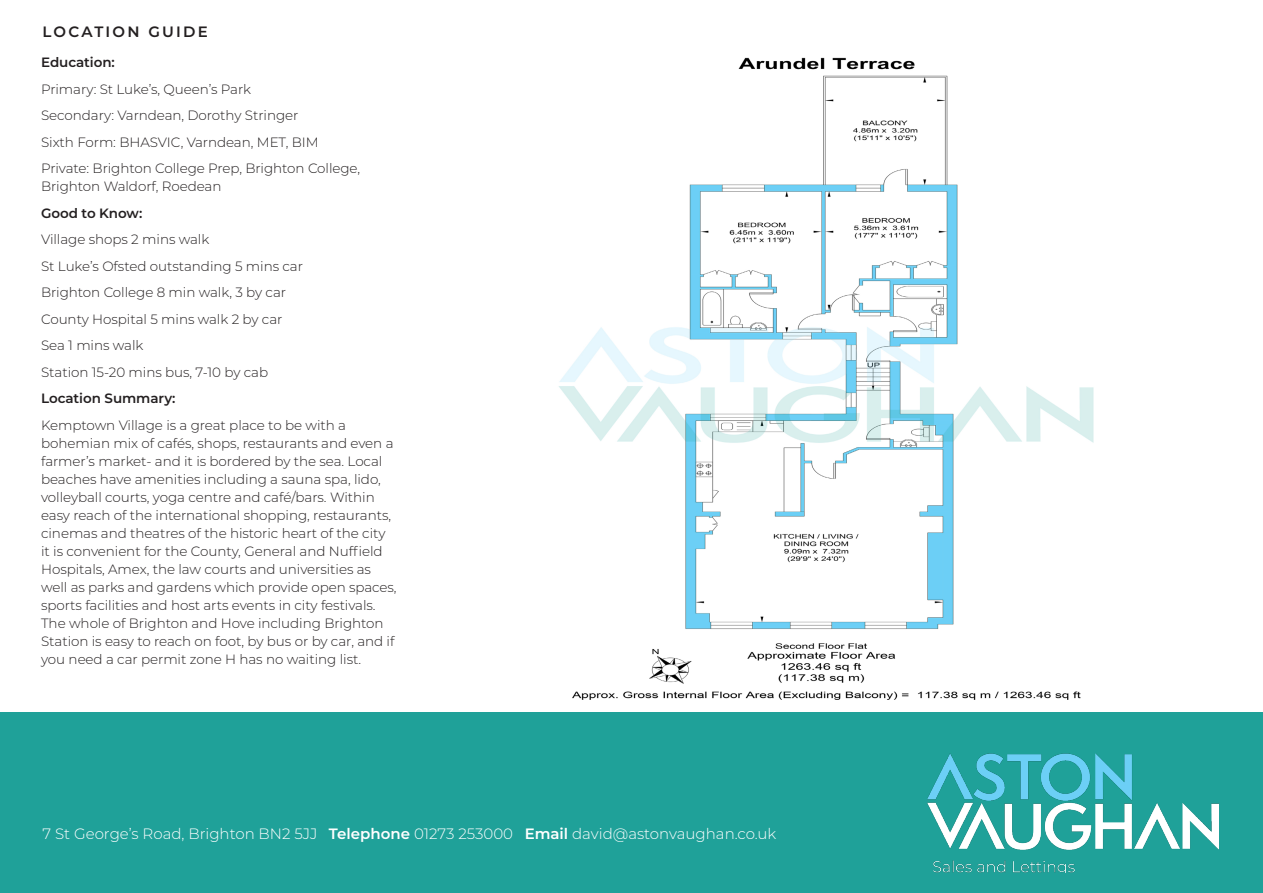
<style>
.page{position:relative;width:1263px;height:893px;background:#fff}
.page>*{position:absolute;margin:0;border:0;box-sizing:border-box;transform-origin:0 0}
.t1{font:300 15px "Montserrat";color:#fff}
.t2{font:600 15px "Montserrat";letter-spacing:.15em;color:#231f20}
.AV_Paragraph_text{font:300 13.5px/18px "Montserrat";letter-spacing:-.005em;color:#231f20}
.AV_Paragraph_text-2{font:600 13.5px "Montserrat";letter-spacing:-.005em;color:#231f20}
.s1{font-weight:600}
</style>
<div class="page">
<img style="left:559px;top:58px;width:535px;height:641px">
<div style="left:0;top:713px;width:1263px;height:180px;background:#1fa199"></div>
<img style="left:928px;top:753px;width:290px;height:119px">
<p class="t2" style="left:43px;top:21px;width:167px">LOCATION GUIDE</p>
<p class="AV_Paragraph_text-2" style="left:41px;top:53px;width:75px">Education:</p>
<p class="AV_Paragraph_text" style="left:41px;top:80px;width:212px">Primary: St Luke’s, Queen’s Park</p>
<p class="AV_Paragraph_text" style="left:41px;top:106px;width:259px">Secondary: Varndean, Dorothy Stringer</p>
<p class="AV_Paragraph_text" style="left:41px;top:133px;width:279px">Sixth Form: BHASVIC, Varndean, MET, BIM</p>
<p class="AV_Paragraph_text" style="left:41px;top:159px;width:321px">Private: Brighton College Prep, Brighton College,<br>Brighton Waldorf, Roedean</p>
<p class="AV_Paragraph_text-2" style="left:41px;top:204px;width:103px">Good to Know:</p>
<p class="AV_Paragraph_text" style="left:41px;top:230px;width:170px">Village shops 2 mins walk</p>
<p class="AV_Paragraph_text" style="left:41px;top:257px;width:263px">St Luke’s Ofsted outstanding 5 mins car</p>
<p class="AV_Paragraph_text" style="left:41px;top:283px;width:247px">Brighton College 8 min walk, 3 by car</p>
<p class="AV_Paragraph_text" style="left:41px;top:310px;width:243px">County Hospital 5 mins walk 2 by car</p>
<p class="AV_Paragraph_text" style="left:41px;top:336px;width:104px">Sea 1 mins walk</p>
<p class="AV_Paragraph_text" style="left:41px;top:363px;width:229px">Station 15-20 mins bus, 7-10 by cab</p>
<p class="AV_Paragraph_text-2" style="left:41px;top:389px;width:136px">Location Summary:</p>
<p class="AV_Paragraph_text" style="left:41px;top:416px;width:357px">Kemptown Village is a great place to be with a bohemian mix of cafés, shops, restaurants and even a farmer’s market- and it is bordered by the sea. Local beaches have amenities including a sauna spa, lido, volleyball courts, yoga centre and café/bars. Within easy reach of the international shopping, restaurants, cinemas and theatres of the historic heart of the city it is convenient for the County, General and Nuffield Hospitals, Amex, the law courts and universities as well as parks and gardens which provide open spaces, sports facilities and host arts events in city festivals.<br>The whole of Brighton and Hove including Brighton Station is easy to reach on foot, by bus or by car, and if you need a car permit zone H has no waiting list.</p>
<p class="t1" style="left:43px;top:824px;width:735px">7 St George’s Road, Brighton BN2 5JJ <span class="s1">Telephone</span> 01273 253000 <span class="s1">Email</span> david@astonvaughan.co.uk</p>
</div>
